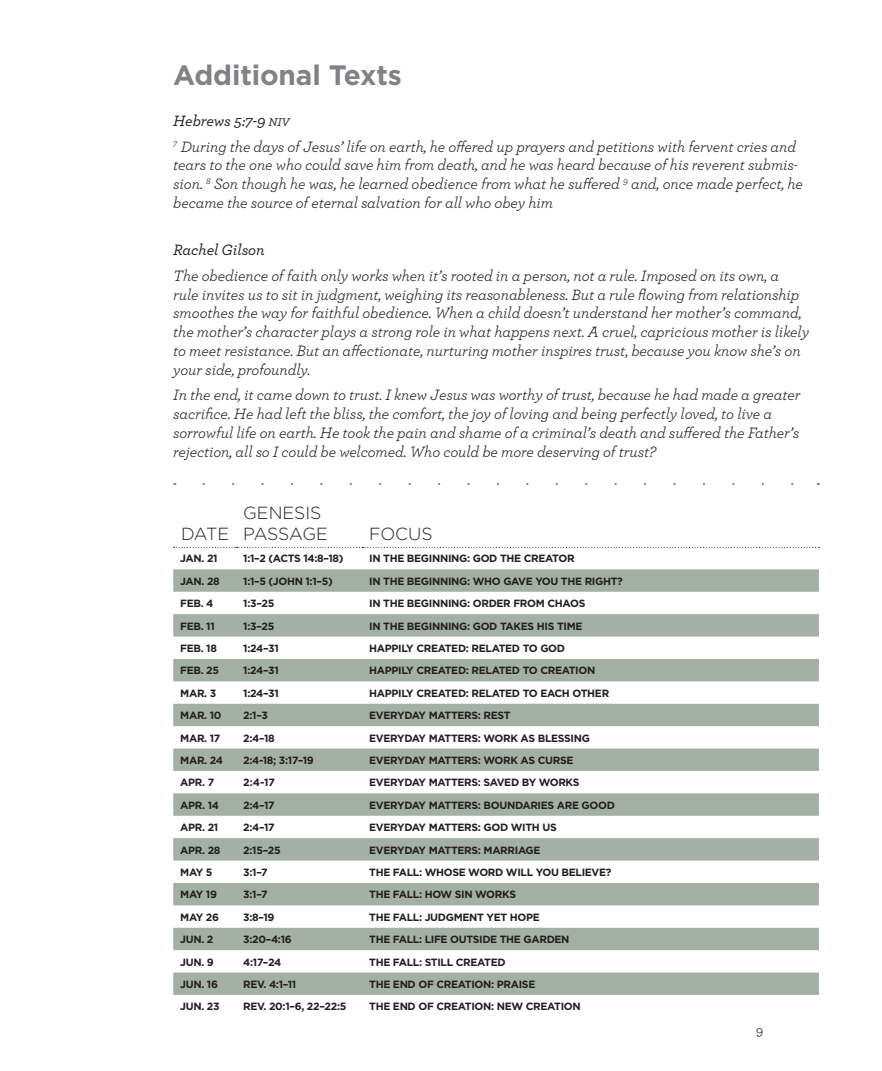
<style>
.page{position:relative;width:882px;height:1071px;background:#fff}
.page>*{position:absolute;margin:0;border:0;box-sizing:border-box;transform-origin:0 0}
.t1{font:700 28px "Gotham";letter-spacing:-.005em;color:#808285}
.Mini_Head_2{font:300 17.5px/21px "Gotham";color:#231f20}
.Additional_Text_Passage{font:italic 15.75px/18.9px "Archer";letter-spacing:-.005em;color:#231f20}
.Additional_Text_Reference{font:italic 500 15.75px "Archer";letter-spacing:-.005em;color:#231f20}
.t2{font:14px "Archer";color:#231f20}
.Genesis_Chart{font:700 10.5px "Gotham";letter-spacing:-.03em;color:#231f20}
.CommLife_Time{font:700 10.5px "Gotham";letter-spacing:-.03em;color:#231f20}
.s1{font-size:11.9px}
</style>
<div class="page">
<svg style="left:204px;top:483px;width:590px;height:2px"></svg>
<svg style="left:173px;top:569px;width:646px;height:426px"></svg>
<svg style="left:174px;top:547px;width:646px;height:1px"></svg>
<p class="t1" style="left:173px;top:57px;width:230px">Additional Texts</p>
<p class="Additional_Text_Reference" style="left:173px;top:110px;width:118px">Hebrews 5:7-9 <span class="s1">niv</span></p>
<p class="Additional_Text_Passage" style="left:173px;top:136px;width:631px"><sup>7</sup> During the days of Jesus’ life on earth, he offered up prayers and petitions with fervent cries and tears to the one who could save him from death, and he was heard because of his reverent submis&shy;sion. <sup>8</sup> Son though he was, he learned obedience from what he suffered <sup>9</sup> and, once made perfect, he became the source of eternal salvation for all who obey him</p>
<p class="Additional_Text_Reference" style="left:173px;top:239px;width:93px">Rachel Gilson</p>
<p class="Additional_Text_Passage" style="left:173px;top:265px;width:637px">The obedience of faith only works when it’s rooted in a person, not a rule. Imposed on its own, a<br>rule invites us to sit in judgment, weighing its reasonableness. But a rule flowing from relationship smoothes the way for faithful obedience. When a child doesn’t understand her mother’s command, the mother’s character plays a strong role in what happens next. A cruel, capricious mother is likely to meet resistance. But an affectionate, nurturing mother inspires trust, because you know she’s on your side, profoundly.</p>
<p class="Additional_Text_Passage" style="left:173px;top:385px;width:629px">In the end, it came down to trust. I knew Jesus was worthy of trust, because he had made a greater sacrifice. He had left the bliss, the comfort, the joy of loving and being perfectly loved, to live a sorrowful life on earth. He took the pain and shame of a criminal’s death and suffered the Father’s rejection, all so I could be welcomed. Who could be more deserving of trust?</p>
<p class="Mini_Head_2" style="left:181px;top:523px;width:50px">DATE</p>
<p class="Mini_Head_2" style="left:243px;top:502px;width:86px">GENESIS<br>PASSAGE</p>
<p class="Mini_Head_2" style="left:369px;top:523px;width:65px">FOCUS</p>
<p class="CommLife_Time" style="left:180px;top:552px;width:39px">JAN. 21</p>
<p class="Genesis_Chart" style="left:243px;top:552px;width:102px">1:1–2 (ACTS 14:8–18)</p>
<p class="Genesis_Chart" style="left:369px;top:552px;width:207px">IN THE BEGINNING: GOD THE CREATOR</p>
<p class="CommLife_Time" style="left:180px;top:574px;width:41px">JAN. 28</p>
<p class="Genesis_Chart" style="left:243px;top:574px;width:91px">1:1–5 (JOHN 1:1–5)</p>
<p class="Genesis_Chart" style="left:369px;top:574px;width:255px">IN THE BEGINNING: WHO GAVE YOU THE RIGHT?</p>
<p class="CommLife_Time" style="left:180px;top:596px;width:35px">FEB. 4</p>
<p class="Genesis_Chart" style="left:243px;top:596px;width:33px">1:3–25</p>
<p class="Genesis_Chart" style="left:369px;top:596px;width:218px">IN THE BEGINNING: ORDER FROM CHAOS</p>
<p class="CommLife_Time" style="left:180px;top:619px;width:36px">FEB. 11</p>
<p class="Genesis_Chart" style="left:243px;top:619px;width:33px">1:3–25</p>
<p class="Genesis_Chart" style="left:369px;top:619px;width:215px">IN THE BEGINNING: GOD TAKES HIS TIME</p>
<p class="CommLife_Time" style="left:180px;top:641px;width:38px">FEB. 18</p>
<p class="Genesis_Chart" style="left:243px;top:641px;width:37px">1:24–31</p>
<p class="Genesis_Chart" style="left:369px;top:641px;width:197px">HAPPILY CREATED: RELATED TO GOD</p>
<p class="CommLife_Time" style="left:180px;top:664px;width:40px">FEB. 25</p>
<p class="Genesis_Chart" style="left:243px;top:664px;width:37px">1:24–31</p>
<p class="Genesis_Chart" style="left:369px;top:664px;width:228px">HAPPILY CREATED: RELATED TO CREATION</p>
<p class="CommLife_Time" style="left:180px;top:686px;width:38px">MAR. 3</p>
<p class="Genesis_Chart" style="left:243px;top:686px;width:37px">1:24–31</p>
<p class="Genesis_Chart" style="left:369px;top:686px;width:242px">HAPPILY CREATED: RELATED TO EACH OTHER</p>
<p class="CommLife_Time" style="left:180px;top:708px;width:43px">MAR. 10</p>
<p class="Genesis_Chart" style="left:243px;top:708px;width:26px">2:1–3</p>
<p class="Genesis_Chart" style="left:369px;top:708px;width:143px">EVERYDAY MATTERS: REST</p>
<p class="CommLife_Time" style="left:180px;top:731px;width:42px">MAR. 17</p>
<p class="Genesis_Chart" style="left:243px;top:731px;width:33px">2:4–18</p>
<p class="Genesis_Chart" style="left:369px;top:731px;width:222px">EVERYDAY MATTERS: WORK AS BLESSING</p>
<p class="CommLife_Time" style="left:180px;top:753px;width:44px">MAR. 24</p>
<p class="Genesis_Chart" style="left:243px;top:753px;width:72px">2:4-18; 3:17–19</p>
<p class="Genesis_Chart" style="left:369px;top:753px;width:206px">EVERYDAY MATTERS: WORK AS CURSE</p>
<p class="CommLife_Time" style="left:180px;top:776px;width:35px">APR. 7</p>
<p class="Genesis_Chart" style="left:243px;top:776px;width:33px">2:4-17</p>
<p class="Genesis_Chart" style="left:369px;top:776px;width:212px">EVERYDAY MATTERS: SAVED BY WORKS</p>
<p class="CommLife_Time" style="left:180px;top:798px;width:40px">APR. 14</p>
<p class="Genesis_Chart" style="left:243px;top:798px;width:33px">2:4–17</p>
<p class="Genesis_Chart" style="left:369px;top:798px;width:247px">EVERYDAY MATTERS: BOUNDARIES ARE GOOD</p>
<p class="CommLife_Time" style="left:180px;top:820px;width:40px">APR. 21</p>
<p class="Genesis_Chart" style="left:243px;top:820px;width:33px">2:4–17</p>
<p class="Genesis_Chart" style="left:369px;top:820px;width:189px">EVERYDAY MATTERS: GOD WITH US</p>
<p class="CommLife_Time" style="left:180px;top:843px;width:42px">APR. 28</p>
<p class="Genesis_Chart" style="left:243px;top:843px;width:39px">2:15–25</p>
<p class="Genesis_Chart" style="left:369px;top:843px;width:173px">EVERYDAY MATTERS: MARRIAGE</p>
<p class="CommLife_Time" style="left:180px;top:865px;width:34px">MAY 5</p>
<p class="Genesis_Chart" style="left:243px;top:865px;width:26px">3:1–7</p>
<p class="Genesis_Chart" style="left:369px;top:865px;width:244px">THE FALL: WHOSE WORD WILL YOU BELIEVE?</p>
<p class="CommLife_Time" style="left:180px;top:888px;width:38px">MAY 19</p>
<p class="Genesis_Chart" style="left:243px;top:888px;width:26px">3:1–7</p>
<p class="Genesis_Chart" style="left:369px;top:888px;width:148px">THE FALL: HOW SIN WORKS</p>
<p class="CommLife_Time" style="left:180px;top:910px;width:40px">MAY 26</p>
<p class="Genesis_Chart" style="left:243px;top:910px;width:33px">3:8–19</p>
<p class="Genesis_Chart" style="left:369px;top:910px;width:172px">THE FALL: JUDGMENT YET HOPE</p>
<p class="CommLife_Time" style="left:180px;top:932px;width:35px">JUN. 2</p>
<p class="Genesis_Chart" style="left:243px;top:932px;width:50px">3:20–4:16</p>
<p class="Genesis_Chart" style="left:369px;top:932px;width:202px">THE FALL: LIFE OUTSIDE THE GARDEN</p>
<p class="CommLife_Time" style="left:180px;top:955px;width:35px">JUN. 9</p>
<p class="Genesis_Chart" style="left:243px;top:955px;width:40px">4:17–24</p>
<p class="Genesis_Chart" style="left:369px;top:955px;width:138px">THE FALL: STILL CREATED</p>
<p class="CommLife_Time" style="left:180px;top:977px;width:39px">JUN. 16</p>
<p class="Genesis_Chart" style="left:243px;top:977px;width:55px">REV. 4:1–11</p>
<p class="Genesis_Chart" style="left:369px;top:977px;width:168px">THE END OF CREATION: PRAISE</p>
<p class="CommLife_Time" style="left:180px;top:1000px;width:41px">JUN. 23</p>
<p class="Genesis_Chart" style="left:243px;top:1000px;width:105px">REV. 20:1–6, 22–22:5</p>
<p class="Genesis_Chart" style="left:369px;top:1000px;width:213px">THE END OF CREATION: NEW CREATION</p>
<p class="t2" style="left:756px;top:1021px;width:9px">9</p>
</div>
